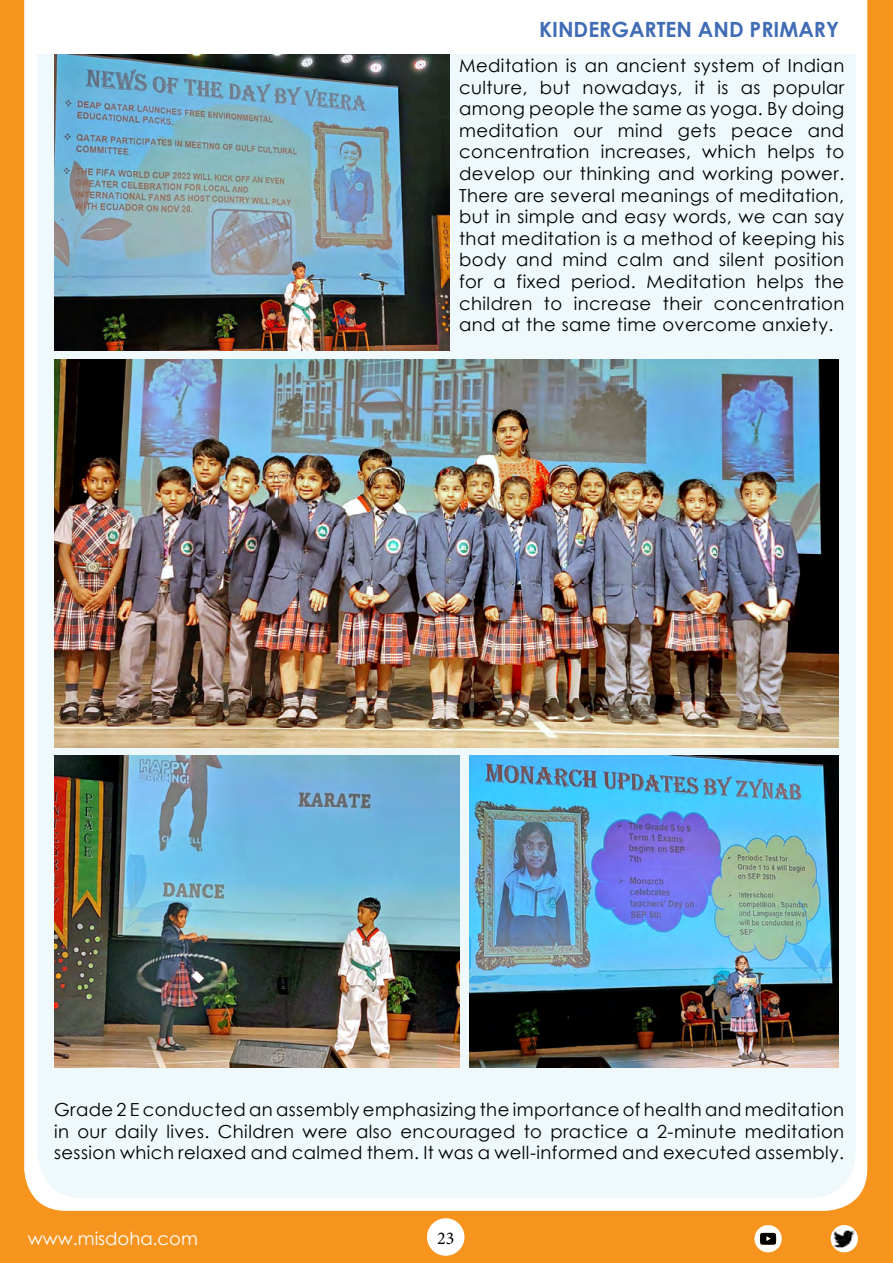
<style>
.page{position:relative;width:893px;height:1263px;background:#f7941e}
.page>*{position:absolute;margin:0;border:0;box-sizing:border-box;transform-origin:0 0}
.t1{font:700 21px "Century Gothic";color:#416db5}
.t2{font:18px/21.6px "Century Gothic";letter-spacing:.025em;color:#000;text-align:justify}
.t3{font:18px "Century Gothic";color:#fff}
.t4{font:18px "Minion Pro";color:#000}
</style>
<div class="page">
<div style="left:427px;top:1218px;width:37px;height:38px;background:#fff;border-radius:50%"></div>
<div style="left:24px;top:0;width:843px;height:1211px;background:#fff"></div>
<div style="left:37px;top:54px;width:819px;height:1144px;background:#eff8fa"></div>
<svg style="left:754px;top:1225px;width:28px;height:27px"></svg>
<svg style="left:831px;top:1225px;width:27px;height:27px"></svg>
<img style="left:834px;top:1230px;width:21px;height:17px">
<img style="left:54px;top:756px;width:405px;height:312px">
<img style="left:54px;top:360px;width:785px;height:387px">
<img style="left:54px;top:54px;width:395px;height:296px">
<img style="left:470px;top:756px;width:369px;height:312px">
<p class="t1" style="left:539px;top:13px;width:301px">KINDERGARTEN AND PRIMARY</p>
<p class="t2" style="left:459px;top:54px;width:387px">Meditation is an ancient system of Indian culture, but nowadays, it is as popular among people the same as yoga. By doing meditation our mind gets peace and concentration increases, which helps to develop our thinking and working power.<br>There are several meanings of meditation, but in simple and easy words, we can say that meditation is a method of keeping his body and mind calm and silent position for a fixed period. Meditation helps the children to increase their concentration and at the same time overcome anxiety.</p>
<p class="t2" style="left:54px;top:1098px;width:792px">Grade 2 E conducted an assembly emphasizing the importance of health and meditation in our daily lives. Children were also encouraged to practice a 2-minute meditation session which relaxed and calmed them. It was a well-informed and executed assembly.</p>
<p class="t3" style="left:28px;top:1226px;width:172px">www.misdoha.com</p>
<p class="t4" style="left:437px;top:1226px;width:19px">23</p>
</div>
